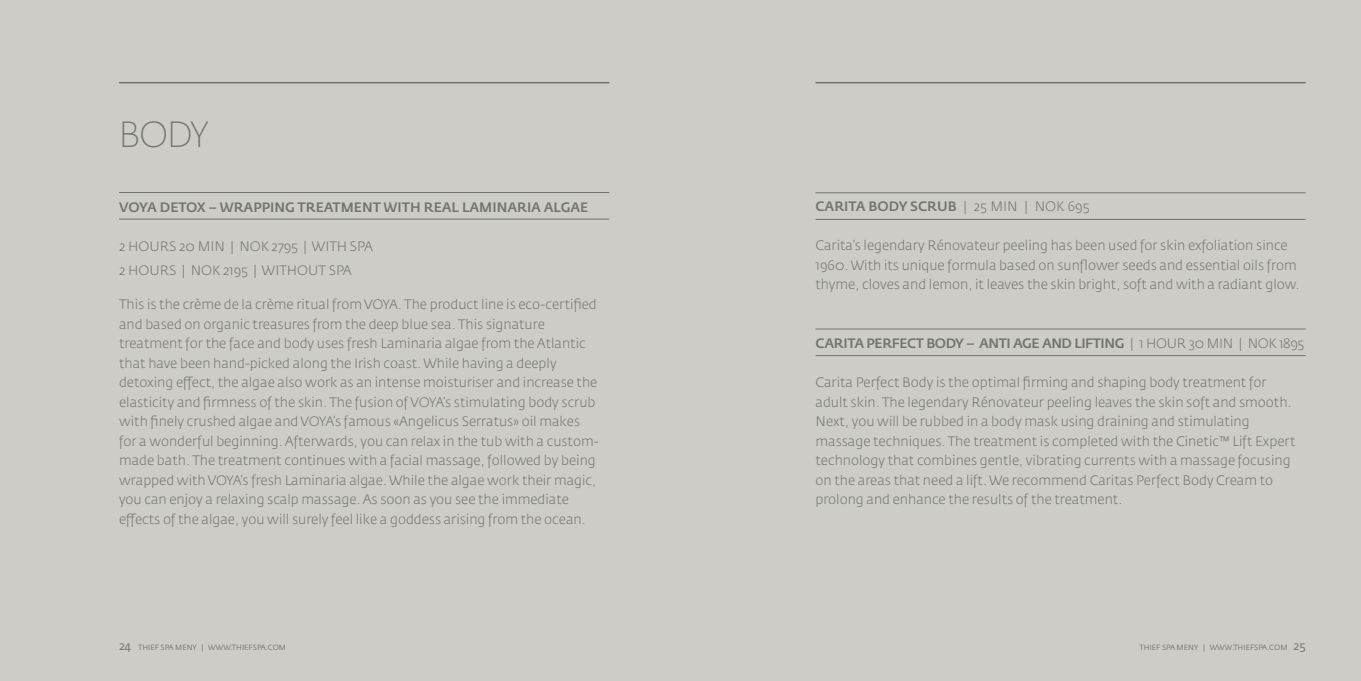
<style>
.page{position:relative;width:1361px;height:681px;background:#fff}
.page>*{position:absolute;margin:0;border:0;box-sizing:border-box;transform-origin:0 0}
.t1{font:100 36px "Fedra Sans Dis Std";color:#71746f}
.t2{font:300 13.5px/19.5px "Fedra Sans Std";color:#71746f}
.t3{font:500 13.5px "Fedra Sans Std";color:#71746f}
.t4{font:500 13.5px "Fedra Sans Std";letter-spacing:-.03em;color:#71746f}
.t5{font:7.5px "Fedra Sans Std";color:#71746f}
.s1{font-weight:300}
.s2{font-size:12px}
</style>
<div class="page">
<div style="left:0;top:0;width:1361px;height:680px;background:#cdccc7"></div>
<hr style="left:815px;top:219px;width:490px;height:1px;background:#71746f">
<hr style="left:119px;top:219px;width:490px;height:1px;background:#71746f">
<hr style="left:815px;top:355px;width:490px;height:1px;background:#71746f">
<hr style="left:815px;top:192px;width:490px;height:1px;background:#71746f">
<hr style="left:119px;top:192px;width:490px;height:1px;background:#71746f">
<hr style="left:815px;top:328px;width:490px;height:1px;background:#71746f">
<hr style="left:815px;top:82px;width:490px;height:1px;background:#71746f">
<hr style="left:119px;top:82px;width:490px;height:1px;background:#71746f">
<h1 class="t1" style="left:119px;top:112px;width:90px">BODY</h1>
<p class="t3" style="left:119px;top:198px;width:471px">VOYA DETOX – WRAPPING TREATMENT WITH REAL LAMINARIA ALGAE</p>
<p class="t2" style="left:119px;top:234px;width:255px;line-height:24px">2 HOURS 20 MIN | NOK 2795 | WITH SPA<br>2 HOURS | NOK 2195 | WITHOUT SPA</p>
<p class="t2" style="left:119px;top:295px;width:481px">This is the crème de la crème ritual from VOYA. The product line is eco-certified and based on organic treasures from the deep blue sea. This signature treatment for the face and body uses fresh Laminaria algae from the Atlantic that have been hand-picked along the Irish coast. While having a deeply detoxing effect, the algae also work as an intense moisturiser and increase the elasticity and firmness of the skin. The fusion of VOYA’s stimulating body scrub with finely crushed algae and VOYA’s famous «Angelicus Serratus» oil makes for a wonderful beginning. Afterwards, you can relax in the tub with a custom&shy;made bath. The treatment continues with a facial massage, followed by being wrapped with VOYA’s fresh Laminaria algae. While the algae work their magic, you can enjoy a relaxing scalp massage. As soon as you see the immediate effects of the algae, you will surely feel like a goddess arising from the ocean.</p>
<p class="t3" style="left:815px;top:198px;width:276px">CARITA BODY SCRUB <span class="s1">| 25 MIN | NOK 695</span></p>
<p class="t2" style="left:815px;top:236px;width:485px">Carita’s legendary Rénovateur peeling has been used for skin exfoliation since<br>1960. With its unique formula based on sunflower seeds and essential oils from thyme, cloves and lemon, it leaves the skin bright, soft and with a radiant glow.</p>
<p class="t4" style="left:815px;top:334px;width:490px">CARITA PERFECT BODY – ANTI AGE AND LIFTING <span class="s1">| 1 HOUR 30 MIN | NOK 1895</span></p>
<p class="t2" style="left:815px;top:372px;width:481px">Carita Perfect Body is the optimal firming and shaping body treatment for adult skin. The legendary Rénovateur peeling leaves the skin soft and smooth.<br>Next, you will be rubbed in a body mask using draining and stimulating massage techniques. The treatment is completed with the Cinetic™ Lift Expert technology that combines gentle, vibrating currents with a massage focusing on the areas that need a lift. We recommend Caritas Perfect Body Cream to prolong and enhance the results of the treatment.</p>
<p class="t5" style="left:119px;top:642px;width:168px"><span class="s2">24</span> THIEF SPA MENY | WWW.THIEFSPA.COM</p>
<p class="t5" style="left:1139px;top:642px;width:168px">THIEF SPA MENY | WWW.THIEFSPA.COM <span class="s2">25</span></p>
</div>
